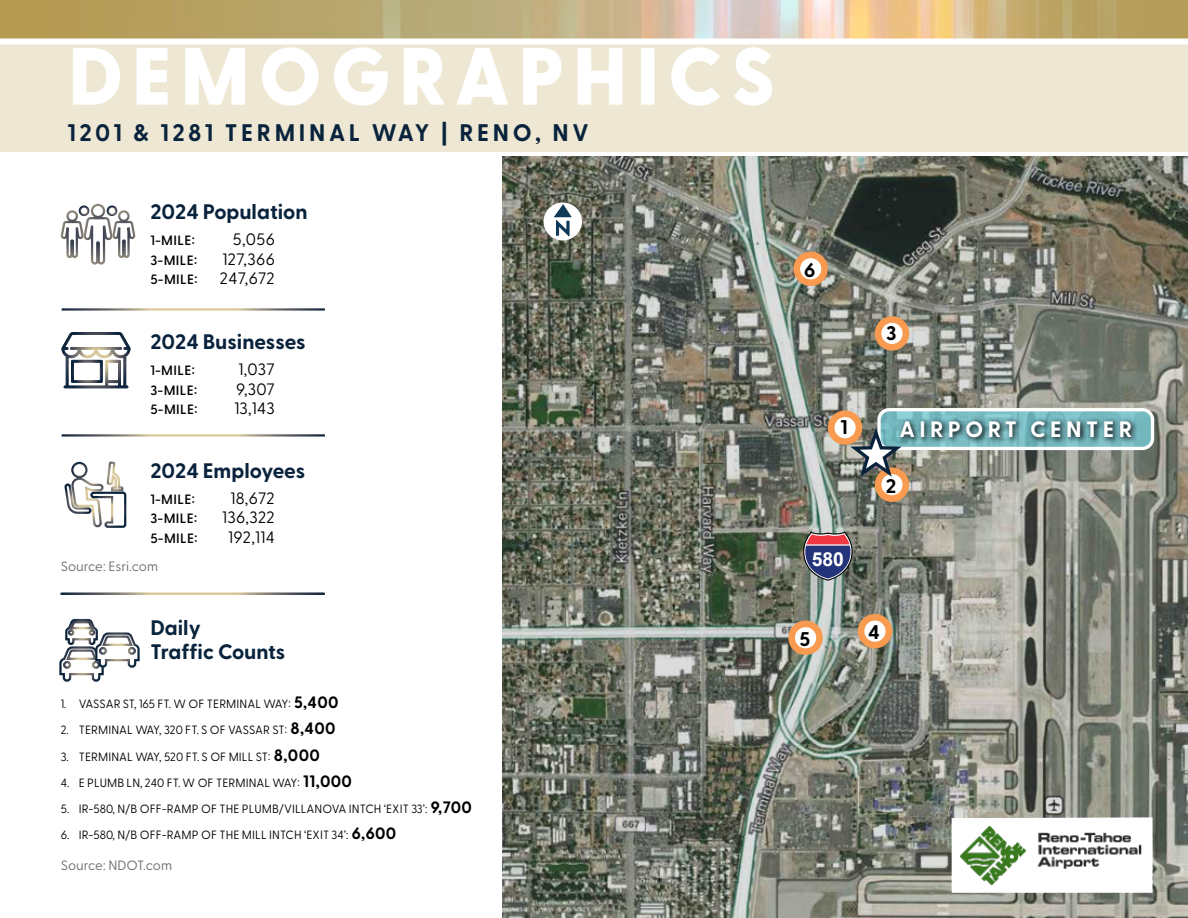
<style>
.page{position:relative;width:1188px;height:918px;background:#fff}
.page>*{position:absolute;margin:0;border:0;box-sizing:border-box;transform-origin:0 0}
.t1{font:800 81px "Greycliff CF";letter-spacing:.11em;color:#fff}
.t2{font:700 24px "Greycliff CF";letter-spacing:.155em;color:#09233c}
.t3{font:700 22.35px "Greycliff CF";letter-spacing:.2em;color:#fff}
.t4{font:700 21px/24px "Greycliff CF";color:#09233c}
.t5{font:700 19.8px "Greycliff CF";color:#000}
.t6{font:700 19.35px "Arial";color:#fff}
.t7{font:16.5px "Greycliff CF";letter-spacing:.02em;color:#000}
.t8{font:600 13.5px "Greycliff CF";letter-spacing:.03em;color:#000}
.t9{font:13.5px "Greycliff CF";color:#6d6e71}
.t10{font:12px "Greycliff CF";letter-spacing:.01em;color:#000}
.s1{font-weight:700;font-size:16.5px}
</style>
<div class="page">
<div style="left:0;top:43px;width:1188px;height:108px;background:#eee7d3"></div>
<img style="left:0;top:0;width:1188px;height:38px">
<div style="left:0;top:38px;width:1188px;height:6px;background:#fff"></div>
<img style="left:502px;top:156px;width:686px;height:762px">
<svg style="left:60px;top:203px;width:76px;height:62px"></svg>
<svg style="left:64px;top:461px;width:63px;height:67px"></svg>
<svg style="left:62px;top:332px;width:68px;height:56px"></svg>
<svg style="left:59px;top:618px;width:81px;height:64px"></svg>
<div style="left:831px;top:414px;width:28px;height:28px;background:#fff;border-radius:50%"></div>
<div style="left:828px;top:410px;width:34px;height:35px;border:7px solid #f89b50;border-radius:50%"></div>
<div style="left:878px;top:471px;width:28px;height:28px;background:#fff;border-radius:50%"></div>
<div style="left:875px;top:467px;width:34px;height:35px;border:7px solid #f89b50;border-radius:50%"></div>
<div style="left:878px;top:320px;width:28px;height:27px;background:#fff;border-radius:50%"></div>
<div style="left:875px;top:316px;width:34px;height:35px;border:7px solid #f89b50;border-radius:50%"></div>
<div style="left:861px;top:617px;width:28px;height:28px;background:#fff;border-radius:50%"></div>
<div style="left:858px;top:614px;width:34px;height:34px;border:7px solid #f89b50;border-radius:50%"></div>
<div style="left:792px;top:624px;width:27px;height:28px;background:#fff;border-radius:50%"></div>
<div style="left:788px;top:621px;width:35px;height:34px;border:7px solid #f89b50;border-radius:50%"></div>
<div style="left:797px;top:255px;width:28px;height:28px;background:#fff;border-radius:50%"></div>
<div style="left:794px;top:252px;width:34px;height:34px;border:7px solid #f89b50;border-radius:50%"></div>
<svg style="left:879px;top:410px;width:273px;height:38px;background:#7bbdc4"></svg>
<div style="left:877px;top:408px;width:277px;height:42px;border:3px solid #fff;border-radius:10px"></div>
<div style="left:897px;top:417px;width:242px;height:28px;background:#000;opacity:.8"></div>
<img style="left:846px;top:429px;width:60px;height:52px">
<div style="left:544px;top:203px;width:38px;height:37px;background:#fff;border-radius:50%"></div>
<svg style="left:554px;top:204px;width:18px;height:33px"></svg>
<svg style="left:800px;top:531px;width:57px;height:51px;background:#665972"></svg>
<svg style="left:952px;top:817px;width:201px;height:76px"></svg>
<img style="left:959px;top:825px;width:182px;height:61px">
<h1 class="t1" style="left:68px;top:14px;width:709px">DEMOGRAPHICS</h1>
<h2 class="t2" style="left:68px;top:114px;width:523px">1201 &amp; 1281 TERMINAL WAY | RENO, NV</h2>
<h3 class="t4" style="left:150px;top:199px;width:159px">2024 Population</h3>
<p class="t8" style="left:150px;top:230px;width:46px">1-MILE:</p>
<h3 class="t7" style="left:233px;top:227px;width:43px">5,056</h3>
<p class="t8" style="left:150px;top:250px;width:48px">3-MILE:</p>
<h3 class="t7" style="left:223px;top:247px;width:54px">127,366</h3>
<p class="t8" style="left:150px;top:269px;width:49px">5-MILE:</p>
<h3 class="t7" style="left:220px;top:266px;width:57px">247,672</h3>
<h3 class="t4" style="left:150px;top:329px;width:157px">2024 Businesses</h3>
<p class="t8" style="left:150px;top:360px;width:46px">1-MILE:</p>
<h3 class="t7" style="left:238px;top:357px;width:38px">1,037</h3>
<p class="t8" style="left:150px;top:380px;width:48px">3-MILE:</p>
<h3 class="t7" style="left:236px;top:377px;width:40px">9,307</h3>
<p class="t8" style="left:150px;top:399px;width:49px">5-MILE:</p>
<h3 class="t7" style="left:234px;top:396px;width:42px">13,143</h3>
<h3 class="t4" style="left:150px;top:457px;width:156px">2024 Employees</h3>
<p class="t8" style="left:150px;top:489px;width:46px">1-MILE:</p>
<h3 class="t7" style="left:230px;top:485px;width:46px">18,672</h3>
<p class="t8" style="left:150px;top:508px;width:48px">3-MILE:</p>
<h3 class="t7" style="left:222px;top:505px;width:54px">136,322</h3>
<p class="t8" style="left:150px;top:528px;width:49px">5-MILE:</p>
<h3 class="t7" style="left:228px;top:524px;width:48px">192,114</h3>
<p class="t9" style="left:61px;top:556px;width:99px">Source: Esri.com</p>
<h3 class="t4" style="left:150px;top:615px;width:137px">Daily<br>Traffic Counts</h3>
<p class="t10" style="left:61px;top:695px;width:279px">1. VASSAR ST, 165 FT. W OF TERMINAL WAY: <span class="s1">5,400</span></p>
<p class="t10" style="left:61px;top:721px;width:276px">2. TERMINAL WAY, 320 FT. S OF VASSAR ST: <span class="s1">8,400</span></p>
<p class="t10" style="left:61px;top:747px;width:261px">3. TERMINAL WAY, 520 FT. S OF MILL ST: <span class="s1">8,000</span></p>
<p class="t10" style="left:61px;top:774px;width:293px">4. E PLUMB LN, 240 FT. W OF TERMINAL WAY: <span class="s1">11,000</span></p>
<p class="t10" style="left:61px;top:800px;width:413px">5. IR-580, N/B OFF-RAMP OF THE PLUMB/VILLANOVA INTCH ‘EXIT 33’: <span class="s1">9,700</span></p>
<p class="t10" style="left:61px;top:826px;width:337px">6. IR-580, N/B OFF-RAMP OF THE MILL INTCH ‘EXIT 34’: <span class="s1">6,600</span></p>
<p class="t9" style="left:61px;top:856px;width:113px">Source: NDOT.com</p>
<h3 class="t5" style="left:804px;top:255px;width:13px">6</h3>
<h3 class="t5" style="left:886px;top:318px;width:12px">3</h3>
<h3 class="t5" style="left:841px;top:412px;width:9px">1</h3>
<h3 class="t3" style="left:899px;top:412px;width:234px">AIRPORT CENTER</h3>
<h3 class="t5" style="left:886px;top:471px;width:12px">2</h3>
<h3 class="t6" style="left:812px;top:546px;width:34px">580</h3>
<h3 class="t5" style="left:799px;top:624px;width:12px">5</h3>
<h3 class="t5" style="left:868px;top:617px;width:13px">4</h3>
</div>
